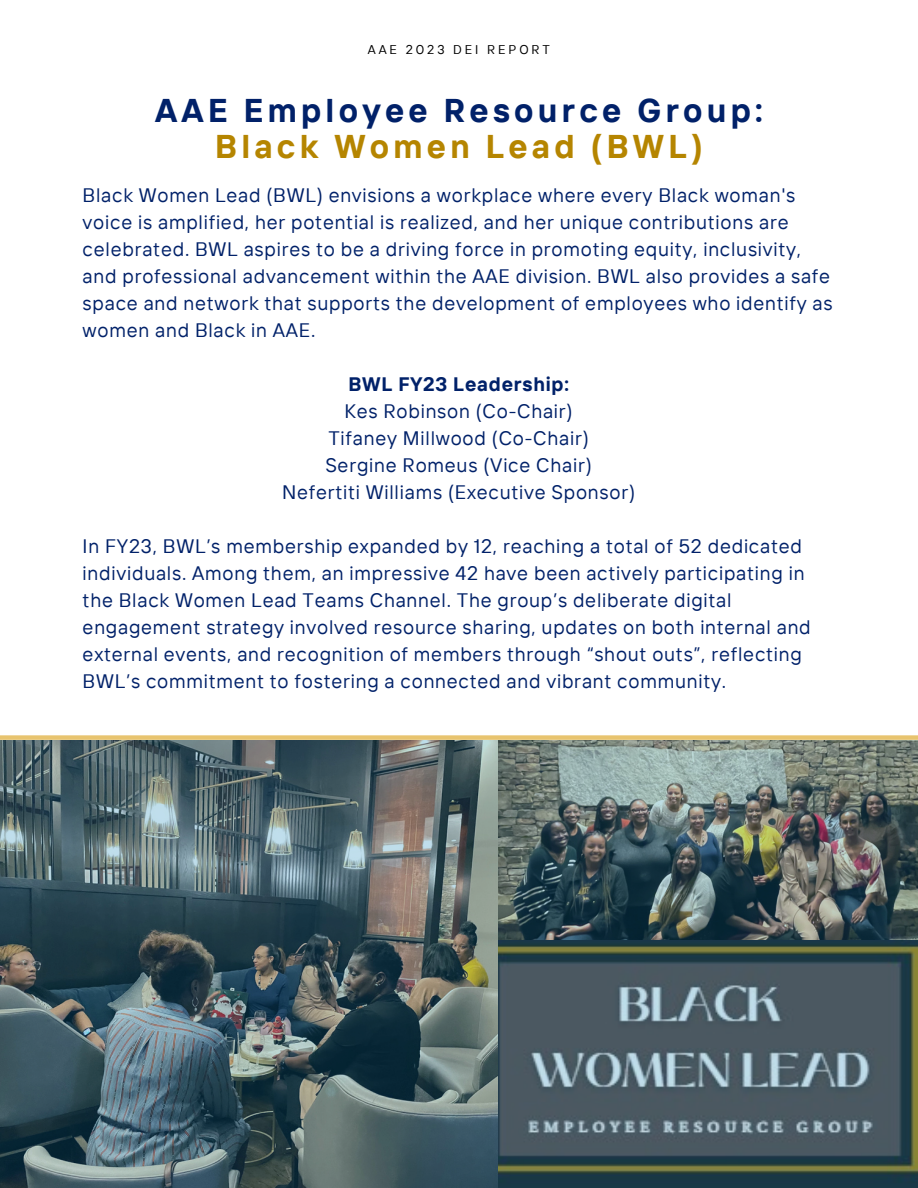
<style>
.page{position:relative;width:918px;height:1188px;background:#fff}
.page>*{position:absolute;margin:0;border:0;box-sizing:border-box;transform-origin:0 0}
.t1{font:700 32.85px/36px "TT Interphases";letter-spacing:.13em;color:#012169;text-align:center}
.t2{font:19.5px/27px "TT Interphases";letter-spacing:.04em;color:#012169}
.t3{font:700 19.5px "TT Interphases";letter-spacing:.04em;color:#012169}
.t4{font:12.75px "TT Interphases";letter-spacing:.23em;color:#000001}
.s1{color:#b58500}
</style>
<div class="page">
<div style="left:0;top:735px;width:918px;height:5px;background:#e8c46f"></div>
<img style="left:0;top:741px;width:918px;height:447px">
<p class="t4" style="left:368px;top:42px;width:184px">AAE 2023 DEI REPORT</p>
<p class="t1" style="left:155px;top:92px;width:609px">AAE Employee Resource Group:<br><span class="s1">Black Women Lead (BWL)</span></p>
<p class="t2" style="left:83px;top:181px;width:752px">Black Women Lead (BWL) envisions a workplace where every Black woman's voice is amplified, her potential is realized, and her unique contributions are celebrated. BWL aspires to be a driving force in promoting equity, inclusivity, and professional advancement within the AAE division. BWL also provides a safe space and network that supports the development of employees who identify as women and Black in AAE.</p>
<p class="t3" style="left:348px;top:371px;width:222px">BWL FY23 Leadership:</p>
<p class="t2" style="left:345px;top:397px;width:230px">Kes Robinson (Co-Chair)</p>
<p class="t2" style="left:328px;top:424px;width:262px">Tifaney Millwood (Co-Chair)</p>
<p class="t2" style="left:325px;top:451px;width:268px">Sergine Romeus (Vice Chair)</p>
<p class="t2" style="left:282px;top:478px;width:355px">Nefertiti Williams (Executive Sponsor)</p>
<p class="t2" style="left:83px;top:532px;width:730px">In FY23, BWL’s membership expanded by 12, reaching a total of 52 dedicated individuals. Among them, an impressive 42 have been actively participating in the Black Women Lead Teams Channel. The group’s deliberate digital engagement strategy involved resource sharing, updates on both internal and external events, and recognition of members through “shout outs”, reflecting BWL’s commitment to fostering a connected and vibrant community.</p>
</div>
